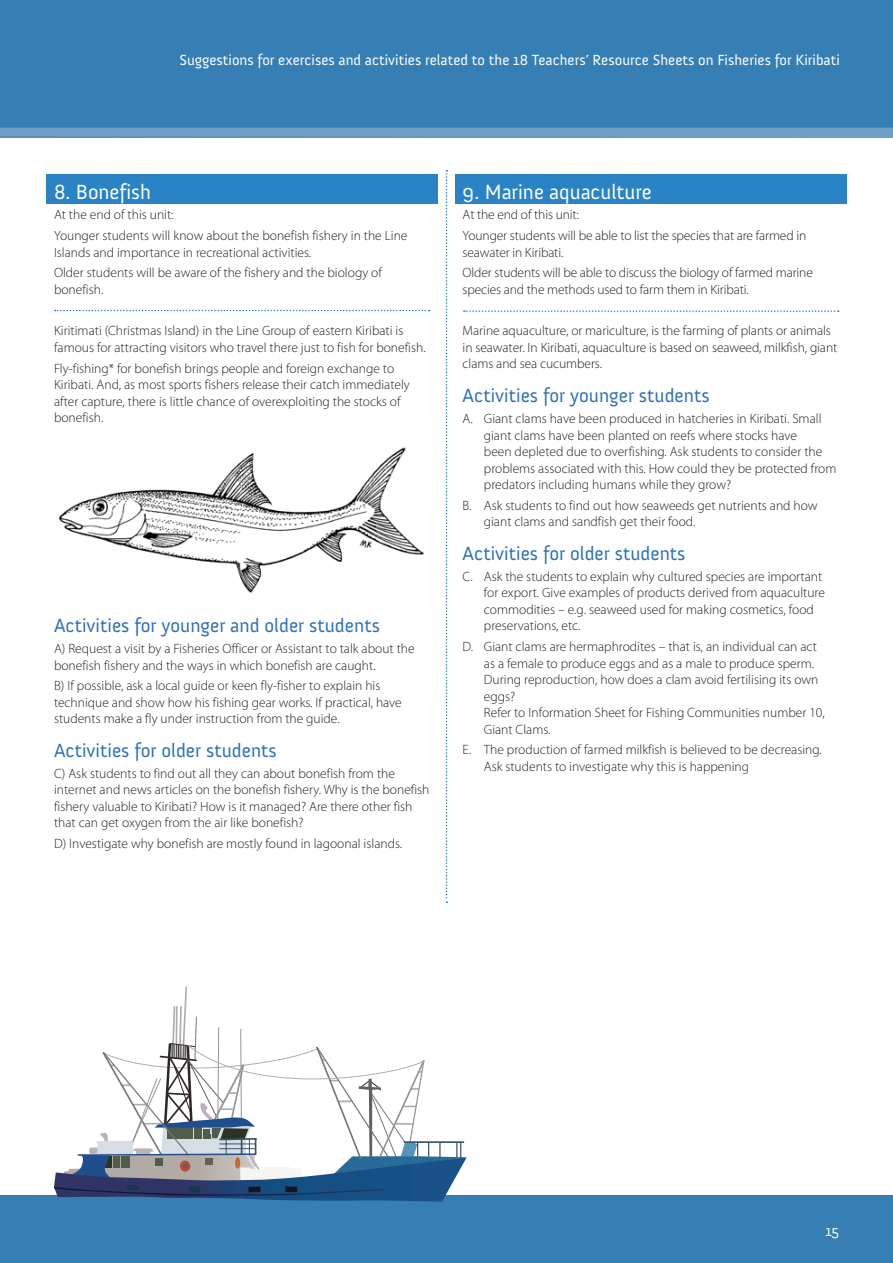
<style>
.page{position:relative;width:893px;height:1263px;background:#fff}
.page>*{position:absolute;margin:0;border:0;box-sizing:border-box;transform-origin:0 0}
.Titre_1{font:21px "Anivers";color:#fff}
.Titre_2{font:19.5px "Anivers";color:#2d71b9}
.t1{font:15px "Anivers";color:#fff}
.body_text{font:300 13.5px/16.5px "Myriad Pro";color:#231f20}
</style>
<div class="page">
<svg style="left:1px;top:128px;width:892px;height:10px;background:#6b9dc5"></svg>
<div style="left:0;top:0;width:893px;height:128px;background:#367fb5"></div>
<div style="left:0;top:1196px;width:893px;height:67px;background:#367fb5"></div>
<svg style="left:55px;top:310px;width:375px;height:1px"></svg>
<img style="left:58px;top:447px;width:366px;height:146px">
<div style="left:456px;top:174px;width:391px;height:30px;background:#2983c5"></div>
<div style="left:46px;top:174px;width:391px;height:30px;background:#2983c5"></div>
<svg style="left:464px;top:310px;width:375px;height:2px"></svg>
<svg style="left:446px;top:170px;width:1px;height:733px"></svg>
<svg style="left:54px;top:986px;width:413px;height:215px"></svg>
<div style="left:189px;top:1186px;width:11px;height:7px;background:#16384d"></div>
<div style="left:127px;top:1185px;width:11px;height:5px;background:#16384d"></div>
<p class="t1" style="left:179px;top:52px;width:662px">Suggestions for exercises and activities related to the 18 Teachers’ Resource Sheets on Fisheries for Kiribati</p>
<p class="Titre_1" style="left:54px;top:180px;width:99px">8. Bonefish</p>
<p class="body_text" style="left:54px;top:207px;width:121px">At the end of this unit:</p>
<p class="body_text" style="left:54px;top:227px;width:355px">Younger students will know about the bonefish fishery in the Line<br>Islands and importance in recreational activities.</p>
<p class="body_text" style="left:54px;top:265px;width:329px">Older students will be aware of the fishery and the biology of bonefish.</p>
<p class="body_text" style="left:54px;top:323px;width:373px">Kiritimati (Christmas Island) in the Line Group of eastern Kiribati is famous for attracting visitors who travel there just to fish for bonefish.</p>
<p class="body_text" style="left:54px;top:360px;width:357px">Fly-fishing* for bonefish brings people and foreign exchange to Kiribati. And, as most sports fishers release their catch immediately after capture, there is little chance of overexploiting the stocks of bonefish.</p>
<p class="Titre_2" style="left:54px;top:615px;width:327px">Activities for younger and older students</p>
<p class="body_text" style="left:54px;top:640px;width:362px">A) Request a visit by a Fisheries Officer or Assistant to talk about the bonefish fishery and the ways in which bonefish are caught.</p>
<p class="body_text" style="left:54px;top:678px;width:349px">B) If possible, ask a local guide or keen fly-fisher to explain his technique and show how his fishing gear works. If practical, have students make a fly under instruction from the guide.</p>
<p class="Titre_2" style="left:54px;top:740px;width:224px">Activities for older students</p>
<p class="body_text" style="left:54px;top:765px;width:377px">C) Ask students to find out all they can about bonefish from the internet and news articles on the bonefish fishery. Why is the bonefish fishery valuable to Kiribati? How is it managed? Are there other fish that can get oxygen from the air like bonefish?</p>
<p class="body_text" style="left:54px;top:835px;width:350px">D) Investigate why bonefish are mostly found in lagoonal islands.</p>
<p class="Titre_1" style="left:463px;top:180px;width:191px">9. Marine aquaculture</p>
<p class="body_text" style="left:463px;top:207px;width:118px">At the end of this unit:</p>
<p class="body_text" style="left:463px;top:227px;width:345px">Younger students will be able to list the species that are farmed in seawater in Kiribati.</p>
<p class="body_text" style="left:463px;top:265px;width:352px">Older students will be able to discuss the biology of farmed marine species and the methods used to farm them in Kiribati.</p>
<p class="body_text" style="left:463px;top:323px;width:376px">Marine aquaculture, or mariculture, is the farming of plants or animals in seawater. In Kiribati, aquaculture is based on seaweed, milkfish, giant clams and sea cucumbers.</p>
<p class="Titre_2" style="left:463px;top:385px;width:249px">Activities for younger students</p>
<p class="body_text" style="left:484px;top:410px;width:354px;text-indent:-21px">A. Giant clams have been produced in hatcheries in Kiribati. Small giant clams have been planted on reefs where stocks have<br>been depleted due to overfishing. Ask students to consider the problems associated with this. How could they be protected from predators including humans while they grow?</p>
<p class="body_text" style="left:484px;top:497px;width:335px;text-indent:-21px">B. Ask students to find out how seaweeds get nutrients and how giant clams and sandfish get their food.</p>
<p class="Titre_2" style="left:463px;top:543px;width:224px">Activities for older students</p>
<p class="body_text" style="left:484px;top:568px;width:343px;text-indent:-21px">C. Ask the students to explain why cultured species are important for export. Give examples of products derived from aquaculture commodities – e.g. seaweed used for making cosmetics, food preservations, etc.</p>
<p class="body_text" style="left:484px;top:638px;width:342px;text-indent:-21px">D. Giant clams are hermaphrodites – that is, an individual can act as a female to produce eggs and as a male to produce sperm.<br>During reproduction, how does a clam avoid fertilising its own eggs?<br>Refer to Information Sheet for Fishing Communities number 10, Giant Clams.</p>
<p class="body_text" style="left:484px;top:741px;width:339px;text-indent:-21px">E. The production of farmed milkfish is believed to be decreasing.<br>Ask students to investigate why this is happening</p>
<p class="t1" style="left:825px;top:1223px;width:15px">15</p>
</div>
